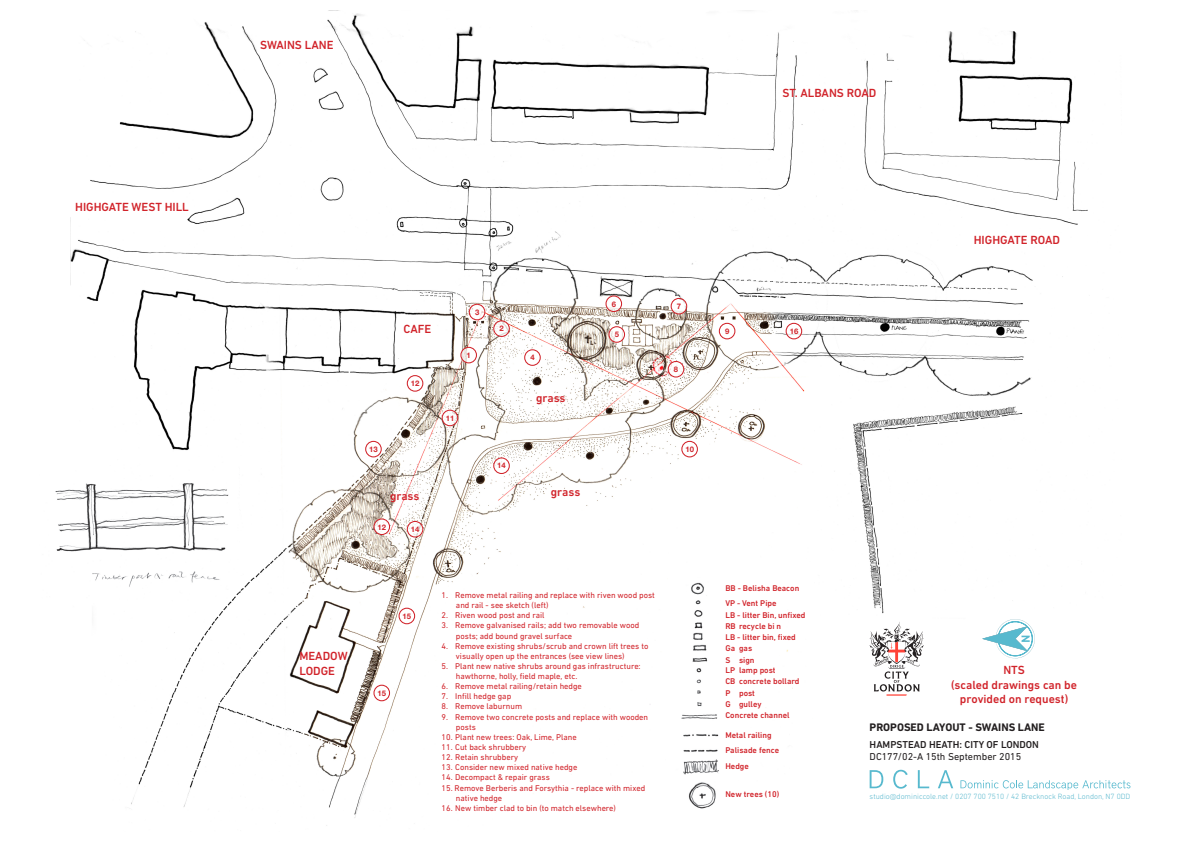
<style>
.page{position:relative;width:1192px;height:842px;background:#fff}
.page>*{position:absolute;margin:0;border:0;box-sizing:border-box;transform-origin:0 0}
.t1{font:500 12px/14.4px "DIN Next LT Pro";color:#d1232a}
.t2{font:700 11.15px "DIN Next LT Pro";color:#231f20}
.t3{font:500 10.2px "DIN Next LT Pro";color:#231f20}
.t4{font:10.2px "DIN Next LT Pro";color:#231f20}
.t5{font:8.45px/10.2px "DIN Next LT Pro";color:#d1232a}
.t6{font:500 8.45px "DIN Next LT Pro";color:#d1232a}
.t7{font:300 7.75px "DIN Next LT Pro";color:#59b8ce}
.t8{font:700 7.7px "Helvetica Neue LT Pro";color:#d1232a}
</style>
<div class="page">
<img style="left:71px;top:13px;width:1017px;height:813px">
<svg style="left:960px;top:780px;width:170px;height:10px"></svg>
<svg style="left:870px;top:770px;width:13px;height:18px"></svg>
<svg style="left:893px;top:770px;width:15px;height:19px"></svg>
<svg style="left:918px;top:770px;width:11px;height:18px"></svg>
<svg style="left:938px;top:770px;width:15px;height:18px"></svg>
<svg style="left:869px;top:622px;width:55px;height:74px"></svg>
<svg style="left:461px;top:347px;width:15px;height:16px"></svg>
<div style="left:460px;top:347px;width:17px;height:16px;border:1px solid #d1232a;border-radius:50%"></div>
<svg style="left:494px;top:321px;width:15px;height:15px"></svg>
<div style="left:493px;top:320px;width:17px;height:17px;border:1px solid #d1232a;border-radius:50%"></div>
<svg style="left:469px;top:304px;width:16px;height:16px"></svg>
<div style="left:469px;top:304px;width:16px;height:16px;border:1px solid #d1232a;border-radius:50%"></div>
<div style="left:525px;top:350px;width:15px;height:15px;background:#fff;border-radius:50%"></div>
<div style="left:524px;top:349px;width:17px;height:17px;border:1px solid #d1232a;border-radius:50%"></div>
<svg style="left:609px;top:327px;width:16px;height:15px"></svg>
<div style="left:608px;top:326px;width:17px;height:17px;border:1px solid #d1232a;border-radius:50%"></div>
<svg style="left:606px;top:296px;width:16px;height:15px"></svg>
<div style="left:605px;top:295px;width:17px;height:17px;border:1px solid #d1232a;border-radius:50%"></div>
<svg style="left:671px;top:298px;width:16px;height:16px"></svg>
<div style="left:671px;top:298px;width:16px;height:16px;border:1px solid #d1232a;border-radius:50%"></div>
<svg style="left:668px;top:361px;width:16px;height:16px"></svg>
<div style="left:668px;top:361px;width:16px;height:16px;border:1px solid #d1232a;border-radius:50%"></div>
<div style="left:719px;top:323px;width:16px;height:16px;background:#fff;border-radius:50%"></div>
<div style="left:719px;top:323px;width:16px;height:16px;border:1px solid #d1232a;border-radius:50%"></div>
<div style="left:682px;top:441px;width:15px;height:16px;background:#fff;border-radius:50%"></div>
<div style="left:681px;top:441px;width:17px;height:16px;border:1px solid #d1232a;border-radius:50%"></div>
<svg style="left:786px;top:323px;width:16px;height:16px"></svg>
<div style="left:786px;top:323px;width:16px;height:16px;border:1px solid #d1232a;border-radius:50%"></div>
<div style="left:494px;top:458px;width:15px;height:15px;background:#fff;border-radius:50%"></div>
<div style="left:493px;top:457px;width:17px;height:17px;border:1px solid #d1232a;border-radius:50%"></div>
<svg style="left:407px;top:521px;width:16px;height:16px"></svg>
<div style="left:407px;top:521px;width:16px;height:16px;border:1px solid #d1232a;border-radius:50%"></div>
<div style="left:399px;top:608px;width:16px;height:16px;background:#fff;border-radius:50%"></div>
<div style="left:399px;top:608px;width:16px;height:16px;border:1px solid #d1232a;border-radius:50%"></div>
<svg style="left:374px;top:519px;width:16px;height:15px"></svg>
<div style="left:373px;top:518px;width:17px;height:17px;border:1px solid #d1232a;border-radius:50%"></div>
<div style="left:407px;top:376px;width:16px;height:15px;background:#fff;border-radius:50%"></div>
<div style="left:407px;top:375px;width:16px;height:17px;border:1px solid #d1232a;border-radius:50%"></div>
<div style="left:366px;top:441px;width:15px;height:16px;background:#fff;border-radius:50%"></div>
<div style="left:365px;top:441px;width:17px;height:16px;border:1px solid #d1232a;border-radius:50%"></div>
<svg style="left:442px;top:410px;width:16px;height:16px"></svg>
<div style="left:442px;top:410px;width:16px;height:16px;border:1px solid #d1232a;border-radius:50%"></div>
<div style="left:374px;top:685px;width:16px;height:16px;background:#fff;border-radius:50%"></div>
<div style="left:373px;top:685px;width:17px;height:16px;border:1px solid #d1232a;border-radius:50%"></div>
<svg style="left:982px;top:619px;width:53px;height:39px"></svg>
<img style="left:669px;top:577px;width:73px;height:203px">
<img style="left:668px;top:775px;width:61px;height:42px">
<img style="left:55px;top:466px;width:189px;height:142px">
<p class="t1" style="left:75px;top:200px;width:115px">HIGHGATE WEST HILL</p>
<p class="t1" style="left:260px;top:38px;width:75px">SWAINS LANE</p>
<p class="t1" style="left:782px;top:86px;width:95px">ST. ALBANS ROAD</p>
<p class="t8" style="left:369px;top:444px;width:10px">13</p>
<p class="t1" style="left:404px;top:322px;width:29px">CAFE</p>
<p class="t8" style="left:411px;top:379px;width:10px">12</p>
<p class="t8" style="left:475px;top:307px;width:6px">3</p>
<p class="t8" style="left:467px;top:350px;width:6px">1</p>
<p class="t8" style="left:446px;top:413px;width:10px">11</p>
<p class="t1" style="left:390px;top:489px;width:31px">grass</p>
<p class="t8" style="left:378px;top:522px;width:10px">12</p>
<p class="t8" style="left:411px;top:524px;width:10px">14</p>
<p class="t8" style="left:499px;top:324px;width:6px">2</p>
<p class="t8" style="left:497px;top:461px;width:10px">14</p>
<p class="t8" style="left:530px;top:353px;width:6px">4</p>
<p class="t1" style="left:536px;top:390px;width:31px">grass</p>
<p class="t1" style="left:551px;top:485px;width:31px">grass</p>
<p class="t8" style="left:612px;top:299px;width:6px">6</p>
<p class="t8" style="left:677px;top:301px;width:6px">7</p>
<p class="t8" style="left:615px;top:330px;width:6px">5</p>
<p class="t8" style="left:674px;top:364px;width:6px">8</p>
<p class="t8" style="left:685px;top:444px;width:10px">10</p>
<p class="t1" style="left:299px;top:649px;width:50px">MEADOW<br>LODGE</p>
<p class="t8" style="left:403px;top:611px;width:10px">15</p>
<p class="t8" style="left:378px;top:688px;width:10px">15</p>
<p class="t5" style="left:456px;top:590px;width:201px;text-indent:-14px">1. Remove metal railing and replace with riven wood post and rail - see sketch (left)</p>
<p class="t5" style="left:442px;top:610px;width:104px">2. Riven wood post and rail</p>
<p class="t5" style="left:456px;top:620px;width:185px;text-indent:-14px">3. Remove galvanised rails; add two removable wood posts; add bound gravel surface</p>
<p class="t5" style="left:456px;top:641px;width:194px;text-indent:-14px">4. Remove existing shrubs/scrub and crown lift trees to visually open up the entrances (see view lines)</p>
<p class="t5" style="left:456px;top:661px;width:186px;text-indent:-14px">5. Plant new native shrubs around gas infrastructure: hawthorne, holly, field maple, etc.</p>
<p class="t5" style="left:442px;top:681px;width:142px">6. Remove metal railing/retain hedge</p>
<p class="t5" style="left:442px;top:691px;width:71px">7. Infill hedge gap</p>
<p class="t5" style="left:442px;top:701px;width:82px">8. Remove laburnum</p>
<p class="t5" style="left:456px;top:711px;width:194px;text-indent:-14px">9. Remove two concrete posts and replace with wooden posts</p>
<p class="t5" style="left:442px;top:732px;width:137px">10. Plant new trees: Oak, Lime, Plane</p>
<p class="t5" style="left:442px;top:742px;width:86px">11. Cut back shrubbery</p>
<p class="t5" style="left:442px;top:752px;width:78px">12. Retain shrubbery</p>
<p class="t5" style="left:442px;top:762px;width:137px">13. Consider new mixed native hedge</p>
<p class="t5" style="left:442px;top:772px;width:110px">14. Decompact &amp; repair grass</p>
<p class="t5" style="left:456px;top:782px;width:191px;text-indent:-14px">15. Remove Berberis and Forsythia - replace with mixed native hedge</p>
<p class="t5" style="left:442px;top:803px;width:176px">16. New timber clad to bin (to match elsewhere)</p>
<p class="t8" style="left:725px;top:326px;width:6px">9</p>
<p class="t8" style="left:790px;top:326px;width:10px">16</p>
<p class="t6" style="left:725px;top:583px;width:75px">BB - Belisha Beacon</p>
<p class="t6" style="left:725px;top:598px;width:53px">VP - Vent Pipe</p>
<p class="t6" style="left:725px;top:610px;width:82px">LB - litter Bin, unfixed</p>
<p class="t6" style="left:725px;top:622px;width:57px">RB recycle bi n</p>
<p class="t6" style="left:725px;top:632px;width:72px">LB - litter bin, fixed</p>
<p class="t6" style="left:725px;top:643px;width:28px">Ga gas</p>
<p class="t6" style="left:725px;top:655px;width:31px">S sign</p>
<p class="t6" style="left:725px;top:665px;width:52px">LP lamp post</p>
<p class="t6" style="left:725px;top:676px;width:76px">CB concrete bollard</p>
<p class="t6" style="left:725px;top:688px;width:31px">P post</p>
<p class="t6" style="left:725px;top:699px;width:38px">G gulley</p>
<p class="t6" style="left:725px;top:710px;width:66px">Concrete channel</p>
<p class="t6" style="left:725px;top:730px;width:48px">Metal railing</p>
<p class="t6" style="left:725px;top:745px;width:55px">Palisade fence</p>
<p class="t6" style="left:725px;top:761px;width:25px">Hedge</p>
<p class="t6" style="left:725px;top:789px;width:55px">New trees (10)</p>
<p class="t1" style="left:974px;top:232px;width:88px">HIGHGATE ROAD</p>
<p class="t1" style="left:1003px;top:663px;width:23px">NTS</p>
<p class="t1" style="left:951px;top:677px;width:127px;text-align:center">(scaled drawings can be provided on request)</p>
<p class="t2" style="left:870px;top:721px;width:177px">PROPOSED LAYOUT - SWAINS LANE</p>
<p class="t3" style="left:870px;top:738px;width:171px">HAMPSTEAD HEATH: CITY OF LONDON</p>
<p class="t4" style="left:870px;top:751px;width:153px">DC177/02-A 15th September 2015</p>
<p class="t7" style="left:870px;top:792px;width:262px">studio@dominiccole.net / 0207 700 7510 / 42 Brecknock Road, London, N7 0DD</p>
</div>
